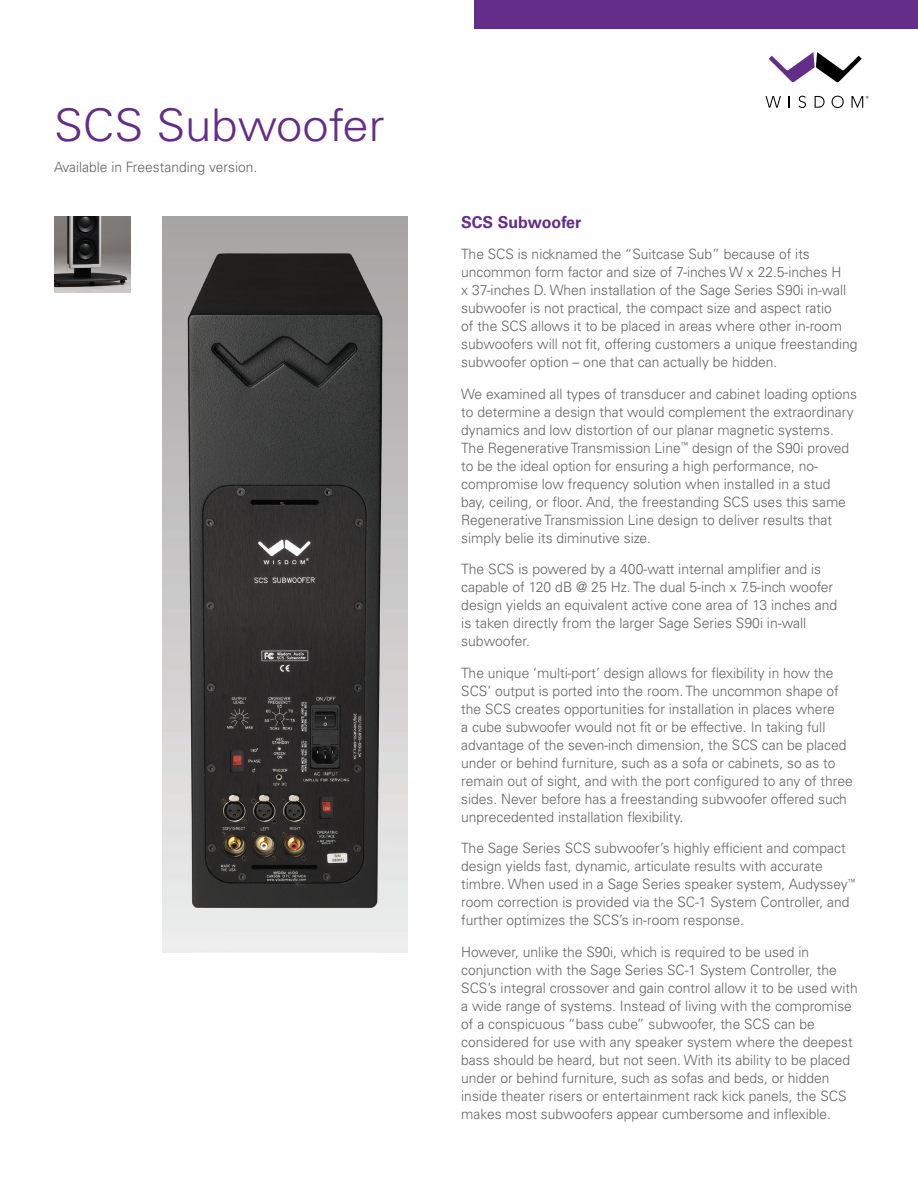
<style>
.page{position:relative;width:918px;height:1188px;background:#fff}
.page>*{position:absolute;margin:0;border:0;box-sizing:border-box;transform-origin:0 0}
.t1{font:300 45px "Univers LT Std";color:#642d89;scale:1.05 1}
.t2{font:700 16.5px "Univers LT Std";color:#642d89}
.t3{font:300 14.25px/18px "Univers LT Std";color:#636366}
</style>
<div class="page">
<svg style="left:766px;top:96px;width:15px;height:12px"></svg>
<svg style="left:789px;top:96px;width:1px;height:12px"></svg>
<svg style="left:799px;top:96px;width:7px;height:12px"></svg>
<svg style="left:815px;top:96px;width:10px;height:12px"></svg>
<svg style="left:832px;top:96px;width:12px;height:12px"></svg>
<svg style="left:769px;top:52px;width:93px;height:30px"></svg>
<svg style="left:852px;top:96px;width:17px;height:12px"></svg>
<div style="left:475px;top:0;width:443px;height:28px;background:#642d89"></div>
<img style="left:162px;top:216px;width:246px;height:736px">
<img style="left:54px;top:216px;width:76px;height:77px">
<h1 class="t1" style="left:54px;top:98px;width:316px">SCS Subwoofer</h1>
<p class="t3" style="left:54px;top:158px;width:205px">Available in Freestanding version.</p>
<p class="t2" style="left:461px;top:212px;width:121px">SCS Subwoofer</p>
<p class="t3" style="left:461px;top:245px;width:398px">The SCS is nicknamed the “Suitcase Sub” because of its uncommon form factor and size of 7-inches W x 22.5-inches H<br>x 37-inches D. When installation of the Sage Series S90i in-wall subwoofer is not practical, the compact size and aspect ratio<br>of the SCS allows it to be placed in areas where other in-room subwoofers will not fit, offering customers a unique freestanding subwoofer option – one that can actually be hidden.</p>
<p class="t3" style="left:461px;top:385px;width:397px">We examined all types of transducer and cabinet loading options to determine a design that would complement the extraordinary dynamics and low distortion of our planar magnetic systems.<br>The Regenerative Transmission Line<sup>™</sup> design of the S90i proved to be the ideal option for ensuring a high performance, no&shy;compromise low frequency solution when installed in a stud bay, ceiling, or floor. And, the freestanding SCS uses this same Regenerative Transmission Line design to deliver results that simply belie its diminutive size.</p>
<p class="t3" style="left:461px;top:560px;width:378px">The SCS is powered by a 400-watt internal amplifier and is capable of 120 dB @ 25 Hz. The dual 5-inch x 7.5-inch woofer design yields an equivalent active cone area of 13 inches and is taken directly from the larger Sage Series S90i in-wall subwoofer.</p>
<p class="t3" style="left:461px;top:664px;width:393px">The unique ‘multi-port’ design allows for flexibility in how the SCS’ output is ported into the room. The uncommon shape of the SCS creates opportunities for installation in places where<br>a cube subwoofer would not fit or be effective. In taking full advantage of the seven-inch dimension, the SCS can be placed under or behind furniture, such as a sofa or cabinets, so as to remain out of sight, and with the port configured to any of three sides. Never before has a freestanding subwoofer offered such unprecedented installation flexibility.</p>
<p class="t3" style="left:461px;top:839px;width:396px">The Sage Series SCS subwoofer’s highly efficient and compact design yields fast, dynamic, articulate results with accurate timbre. When used in a Sage Series speaker system, Audyssey<sup>™ </sup>room correction is provided via the SC-1 System Controller, and further optimizes the SCS’s in-room response.</p>
<p class="t3" style="left:461px;top:943px;width:398px">However, unlike the S90i, which is required to be used in conjunction with the Sage Series SC-1 System Controller, the SCS’s integral crossover and gain control allow it to be used with a wide range of systems. Instead of living with the compromise of a conspicuous “bass cube” subwoofer, the SCS can be considered for use with any speaker system where the deepest bass should be heard, but not seen. With its ability to be placed under or behind furniture, such as sofas and beds, or hidden inside theater risers or entertainment rack kick panels, the SCS makes most subwoofers appear cumbersome and inflexible.</p>
</div>
